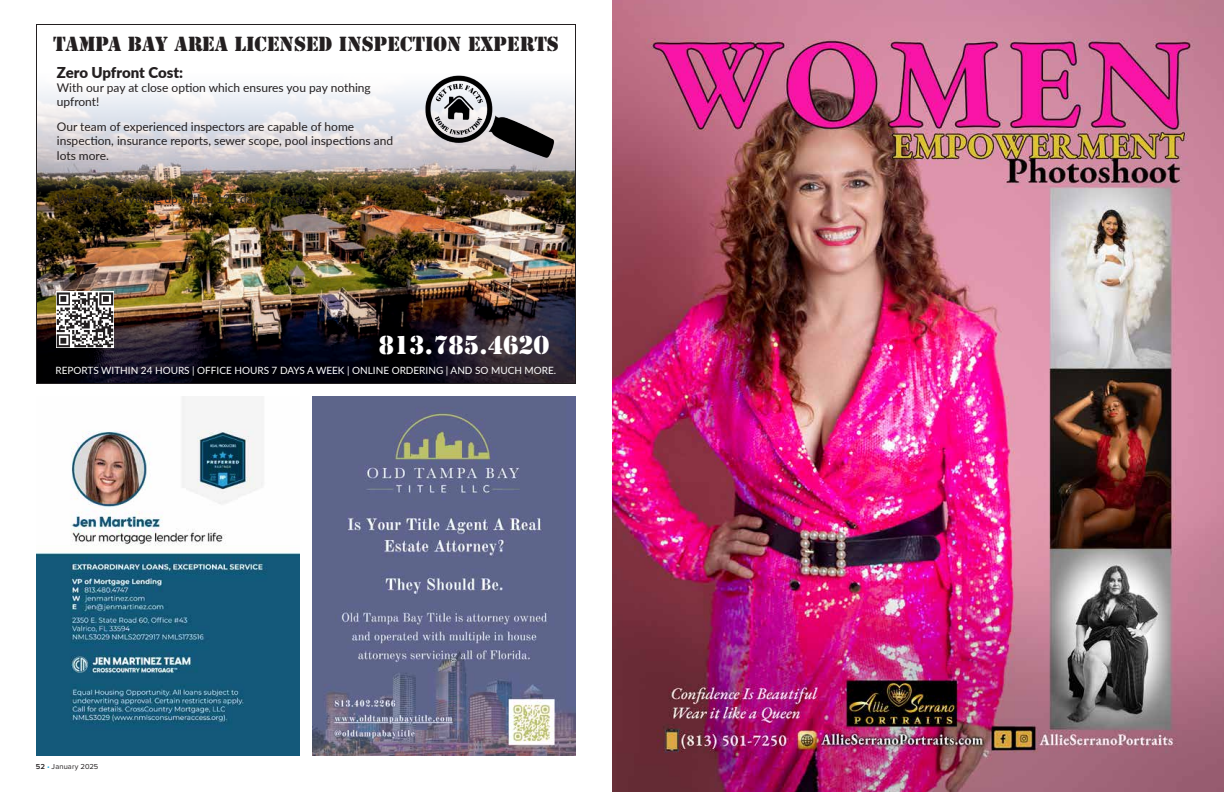
<style>
.page{position:relative;width:1224px;height:792px;background:#fff}
.page>*{position:absolute;margin:0;border:0;box-sizing:border-box;transform-origin:0 0}
.t1{font:24.2px "Stencil Std";color:#fff}
.t2{font:19.1px "Stencil Std";color:#231f20}
.t3{font:900 15px "Lato";letter-spacing:-.01em;color:#231f20}
.t4{font:12px/14.4px "Lato";color:#231f20}
.t5{font:10px "Lato";color:#fff}
.t6{font:7.5px "Proxima Nova";letter-spacing:.015em;color:#231f20}
.s1{font-weight:600}
.s2{color:#19a8e0}
</style>
<div class="page">
<img style="left:612px;top:0;width:612px;height:792px">
<img style="left:313px;top:396px;width:263px;height:360px">
<img style="left:36px;top:396px;width:264px;height:360px">
<img style="left:36px;top:24px;width:540px;height:360px">
<img style="left:57px;top:291px;width:56px;height:57px">
<h2 class="t2" style="left:53px;top:32px;width:507px">TAMPA BAY AREA LICENSED INSPECTION EXPERTS</h2>
<p class="t3" style="left:57px;top:61px;width:128px">Zero Upfront Cost:</p>
<p class="t4" style="left:57px;top:80px;width:316px">With our pay at close option which ensures you pay nothing upfront!</p>
<p class="t4" style="left:57px;top:119px;width:338px">Our team of experienced inspectors are capable of home inspection, insurance reports, sewer scope, pool inspections and lots more.</p>
<p class="t4" style="left:57px;top:191px;width:256px">We back everything up with a 125 day warranty.</p>
<h1 class="t1" style="left:379px;top:329px;width:172px">813.785.4620</h1>
<p class="t5" style="left:55px;top:363px;width:502px">REPORTS WITHIN 24 HOURS | OFFICE HOURS 7 DAYS A WEEK | ONLINE ORDERING | AND SO MUCH MORE.</p>
<p class="t6" style="left:36px;top:762px;width:64px"><span class="s1">52</span> <span class="s2">•</span> January 2025</p>
</div>
